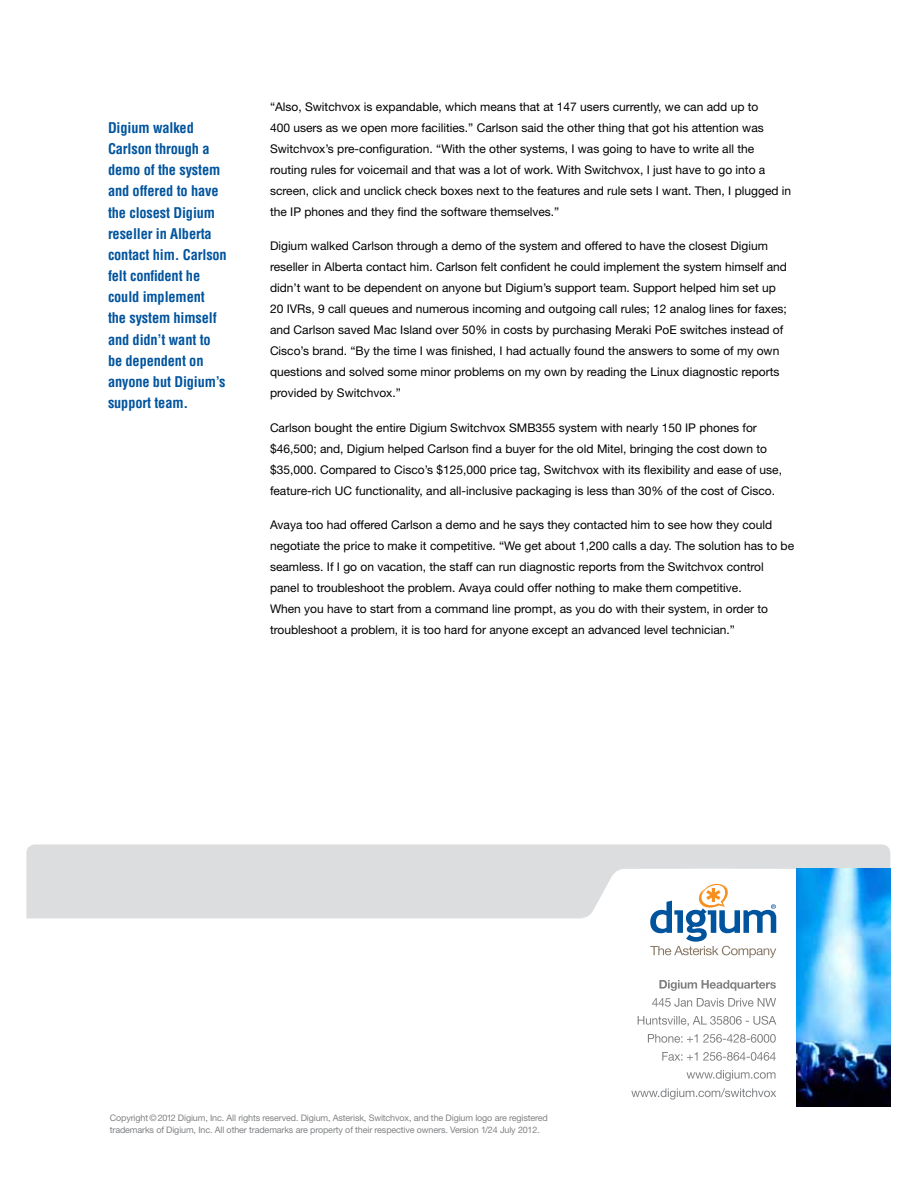
<style>
.page{position:relative;width:918px;height:1188px;background:#fff}
.page>*{position:absolute;margin:0;border:0;box-sizing:border-box;transform-origin:0 0}
.t1{font:700 condensed 14.4px/21.1px "Helvetica";letter-spacing:-.01em;color:#00549e}
.t2{font:12px/21px "Helvetica Neue";color:#000}
.t3{font:9px/12px "Helvetica Neue";letter-spacing:-.015em;color:#808285}
</style>
<div class="page">
<svg style="left:26px;top:845px;width:864px;height:73px;background:#dfe0e1"></svg>
<svg style="left:650px;top:883px;width:126px;height:75px"></svg>
<svg style="left:686px;top:1070px;width:90px;height:11px"></svg>
<svg style="left:662px;top:1052px;width:114px;height:9px"></svg>
<svg style="left:648px;top:1034px;width:128px;height:9px"></svg>
<svg style="left:638px;top:1016px;width:138px;height:10px"></svg>
<svg style="left:652px;top:998px;width:124px;height:9px"></svg>
<svg style="left:659px;top:980px;width:117px;height:11px"></svg>
<svg style="left:631px;top:1088px;width:145px;height:12px"></svg>
<img style="left:796px;top:869px;width:94px;height:238px">
<p class="t1" style="left:108px;top:117px;width:120px">Digium walked<br>Carlson through a demo of the system and offered to have the closest Digium reseller in Alberta contact him. Carlson felt confident he could implement<br>the system himself and didn’t want to be dependent on anyone but Digium’s support team.</p>
<p class="t2" style="left:270px;top:96px;width:523px">“Also, Switchvox is expandable, which means that at 147 users currently, we can add up to<br>400 users as we open more facilities.” Carlson said the other thing that got his attention was Switchvox’s pre-configuration. “With the other systems, I was going to have to write all the routing rules for voicemail and that was a lot of work. With Switchvox, I just have to go into a screen, click and unclick check boxes next to the features and rule sets I want. Then, I plugged in the IP phones and they find the software themselves.”</p>
<p class="t2" style="left:270px;top:235px;width:519px">Digium walked Carlson through a demo of the system and offered to have the closest Digium reseller in Alberta contact him. Carlson felt confident he could implement the system himself and didn’t want to be dependent on anyone but Digium’s support team. Support helped him set up 20 IVRs, 9 call queues and numerous incoming and outgoing call rules; 12 analog lines for faxes; and Carlson saved Mac Island over 50% in costs by purchasing Meraki PoE switches instead of Cisco’s brand. “By the time I was finished, I had actually found the answers to some of my own questions and solved some minor problems on my own by reading the Linux diagnostic reports provided by Switchvox.”</p>
<p class="t2" style="left:270px;top:417px;width:514px">Carlson bought the entire Digium Switchvox SMB355 system with nearly 150 IP phones for $46,500; and, Digium helped Carlson find a buyer for the old Mitel, bringing the cost down to $35,000. Compared to Cisco’s $125,000 price tag, Switchvox with its flexibility and ease of use, feature-rich UC functionality, and all-inclusive packaging is less than 30% of the cost of Cisco.</p>
<p class="t2" style="left:270px;top:514px;width:526px">Avaya too had offered Carlson a demo and he says they contacted him to see how they could negotiate the price to make it competitive. “We get about 1,200 calls a day. The solution has to be seamless. If I go on vacation, the staff can run diagnostic reports from the Switchvox control panel to troubleshoot the problem. Avaya could offer nothing to make them competitive.<br>When you have to start from a command line prompt, as you do with their system, in order to troubleshoot a problem, it is too hard for anyone except an advanced level technician.”</p>
<p class="t3" style="left:110px;top:1112px;width:440px">Copyright©2012 Digium, Inc. All rights reserved. Digium, Asterisk, Switchvox, and the Digium logo are registered trademarks of Digium, Inc. All other trademarks are property of their respective owners. Version 1/24 July 2012.</p>
</div>
